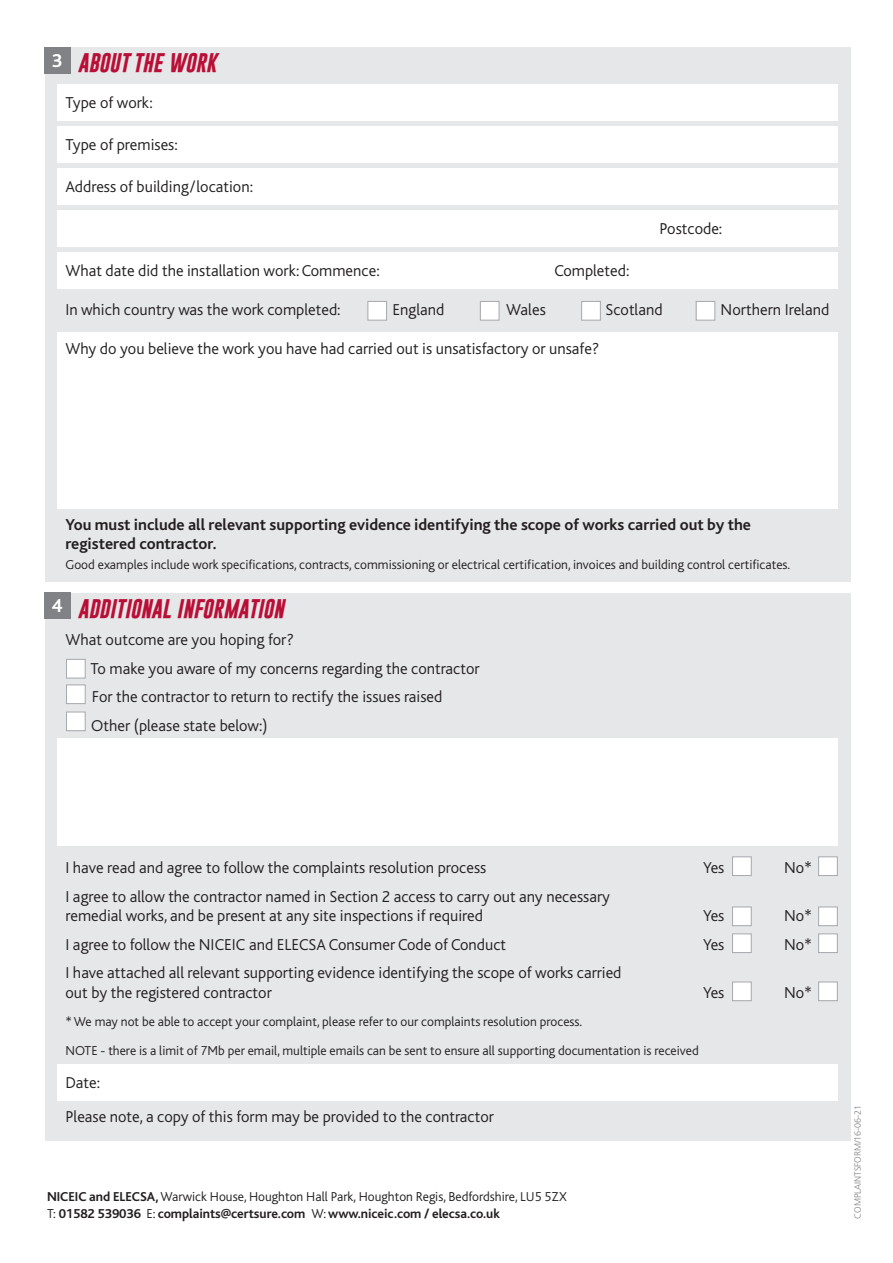
<style>
.page{position:relative;width:893px;height:1263px;background:#fff}
.page>*{position:absolute;margin:0;border:0;box-sizing:border-box;transform-origin:0 0}
.t1{font:italic 700 19.5px "Gobold";color:#b90f36}
.t2{font:700 19.5px "Bliss";color:#fff}
.t3{font:300 16.5px/28.5px "Bliss";color:#231f20}
.t4{font:700 16.5px/19.5px "Bliss";color:#231f20}
.t5{font:300 13.5px/28.5px "Bliss";color:#231f20}
.t6{font:700 13.5px/16.5px "Bliss";letter-spacing:-.005em;color:#231f20}
.t7{font:300 9px "Frutiger";color:#808285}
.s1{font-weight:300}
</style>
<div class="page">
<div style="left:45px;top:47px;width:806px;height:534px;background:#e6e7e9"></div>
<div style="left:45px;top:593px;width:806px;height:547px;background:#e6e7e9"></div>
<div style="left:57px;top:85px;width:781px;height:36px;background:#fff"></div>
<div style="left:57px;top:127px;width:781px;height:36px;background:#fff"></div>
<div style="left:57px;top:169px;width:781px;height:36px;background:#fff"></div>
<div style="left:57px;top:211px;width:781px;height:36px;background:#fff"></div>
<div style="left:57px;top:253px;width:781px;height:36px;background:#fff"></div>
<div style="left:57px;top:1065px;width:781px;height:36px;background:#fff"></div>
<div style="left:57px;top:739px;width:781px;height:107px;background:#fff"></div>
<div style="left:57px;top:333px;width:781px;height:176px;background:#fff"></div>
<div style="left:45px;top:47px;width:26px;height:26px;background:#808285"></div>
<div style="left:45px;top:593px;width:26px;height:26px;background:#808285"></div>
<div style="left:368px;top:302px;width:18px;height:18px;background:#fff"></div>
<div style="left:367px;top:301px;width:20px;height:19px;border:1px solid #a8a9ad"></div>
<div style="left:481px;top:302px;width:18px;height:18px;background:#fff"></div>
<div style="left:480px;top:301px;width:19px;height:19px;border:1px solid #a8a9ad"></div>
<div style="left:582px;top:302px;width:18px;height:18px;background:#fff"></div>
<div style="left:581px;top:301px;width:20px;height:19px;border:1px solid #a8a9ad"></div>
<div style="left:696px;top:302px;width:18px;height:18px;background:#fff"></div>
<div style="left:696px;top:301px;width:19px;height:19px;border:1px solid #a8a9ad"></div>
<div style="left:67px;top:660px;width:18px;height:18px;background:#fff"></div>
<div style="left:66px;top:659px;width:20px;height:19px;border:1px solid #a8a9ad"></div>
<div style="left:67px;top:685px;width:18px;height:18px;background:#fff"></div>
<div style="left:66px;top:684px;width:20px;height:20px;border:1px solid #a8a9ad"></div>
<div style="left:67px;top:712px;width:18px;height:18px;background:#fff"></div>
<div style="left:66px;top:712px;width:20px;height:19px;border:1px solid #a8a9ad"></div>
<div style="left:819px;top:857px;width:18px;height:18px;background:#fff"></div>
<div style="left:818px;top:856px;width:20px;height:20px;border:1px solid #a8a9ad"></div>
<div style="left:819px;top:907px;width:18px;height:18px;background:#fff"></div>
<div style="left:818px;top:906px;width:20px;height:20px;border:1px solid #a8a9ad"></div>
<div style="left:819px;top:934px;width:18px;height:18px;background:#fff"></div>
<div style="left:818px;top:933px;width:20px;height:20px;border:1px solid #a8a9ad"></div>
<div style="left:819px;top:982px;width:18px;height:18px;background:#fff"></div>
<div style="left:818px;top:982px;width:20px;height:19px;border:1px solid #a8a9ad"></div>
<div style="left:733px;top:857px;width:18px;height:18px;background:#fff"></div>
<div style="left:732px;top:856px;width:20px;height:20px;border:1px solid #a8a9ad"></div>
<div style="left:733px;top:907px;width:18px;height:18px;background:#fff"></div>
<div style="left:732px;top:906px;width:20px;height:20px;border:1px solid #a8a9ad"></div>
<div style="left:733px;top:934px;width:18px;height:18px;background:#fff"></div>
<div style="left:732px;top:933px;width:20px;height:20px;border:1px solid #a8a9ad"></div>
<div style="left:733px;top:982px;width:18px;height:18px;background:#fff"></div>
<div style="left:732px;top:982px;width:20px;height:19px;border:1px solid #a8a9ad"></div>
<p class="t2" style="left:52px;top:53px;width:12px">3</p>
<p class="t1" style="left:78px;top:54px;width:140px">ABOUT THE WORK</p>
<p class="t3" style="left:65px;top:90px;width:89px">Type of work:</p>
<p class="t3" style="left:65px;top:132px;width:114px">Type of premises:</p>
<p class="t3" style="left:65px;top:174px;width:189px">Address of building/location:</p>
<p class="t3" style="left:659px;top:216px;width:64px">Postcode:</p>
<p class="t3" style="left:65px;top:258px;width:316px">What date did the installation work: Commence:</p>
<p class="t3" style="left:554px;top:258px;width:76px">Completed:</p>
<p class="t3" style="left:65px;top:297px;width:277px">In which country was the work completed:</p>
<p class="t3" style="left:392px;top:297px;width:53px">England</p>
<p class="t3" style="left:506px;top:297px;width:41px">Wales</p>
<p class="t3" style="left:605px;top:297px;width:59px">Scotland</p>
<p class="t3" style="left:720px;top:297px;width:110px">Northern Ireland</p>
<p class="t3" style="left:65px;top:336px;width:535px">Why do you believe the work you have had carried out is unsatisfactory or unsafe?</p>
<p class="t4" style="left:65px;top:516px;width:687px">You must include all relevant supporting evidence identifying the scope of works carried out by the registered contractor.</p>
<p class="t5" style="left:65px;top:551px;width:726px">Good examples include work specifications, contracts, commissioning or electrical certification, invoices and building control certificates.</p>
<p class="t2" style="left:52px;top:599px;width:12px">4</p>
<p class="t1" style="left:78px;top:600px;width:207px">ADDITIONAL INFORMATION</p>
<p class="t3" style="left:91px;top:627px;width:391px;text-indent:-25px">What outcome are you hoping for?<br>To make you aware of my concerns regarding the contractor For the contractor to return to rectify the issues raised Other (please state below:)</p>
<p class="t3" style="left:65px;top:855px;width:422px">I have read and agree to follow the complaints resolution process</p>
<p class="t3" style="left:703px;top:855px;width:23px">Yes</p>
<p class="t3" style="left:784px;top:855px;width:30px">No*</p>
<p class="t3" style="left:65px;top:888px;width:546px;line-height:19.5px">I agree to allow the contractor named in Section 2 access to carry out any necessary remedial works, and be present at any site inspections if required</p>
<p class="t3" style="left:703px;top:903px;width:23px">Yes</p>
<p class="t3" style="left:784px;top:903px;width:30px">No*</p>
<p class="t3" style="left:65px;top:932px;width:442px">I agree to follow the NICEIC and ELECSA Consumer Code of Conduct</p>
<p class="t3" style="left:703px;top:932px;width:23px">Yes</p>
<p class="t3" style="left:784px;top:932px;width:30px">No*</p>
<p class="t3" style="left:65px;top:965px;width:557px;line-height:19.5px">I have attached all relevant supporting evidence identifying the scope of works carried out by the registered contractor</p>
<p class="t3" style="left:703px;top:980px;width:23px">Yes</p>
<p class="t3" style="left:784px;top:980px;width:30px">No*</p>
<p class="t5" style="left:65px;top:1009px;width:635px">* We may not be able to accept your complaint, please refer to our complaints resolution process.<br>NOTE - there is a limit of 7Mb per email, multiple emails can be sent to ensure all supporting documentation is received</p>
<p class="t3" style="left:65px;top:1067px;width:430px;line-height:34.5px">Date:<br>Please note, a copy of this form may be provided to the contractor</p>
<p class="t6" style="left:47px;top:1190px;width:521px">NICEIC and ELECSA,<span class="s1">Warwick House, Houghton Hall Park, Houghton Regis, Bedfordshire, LU5 5ZX<br>T:</span> 01582 539036 <span class="s1">E:</span> complaints@certsure.com <span class="s1">W:</span> www.niceic.com / elecsa.co.uk</p>
<p class="t7" style="left:854px;top:1219px;width:116px;rotate:-90deg">COMPLAINTSFORM/16-06-21</p>
</div>
